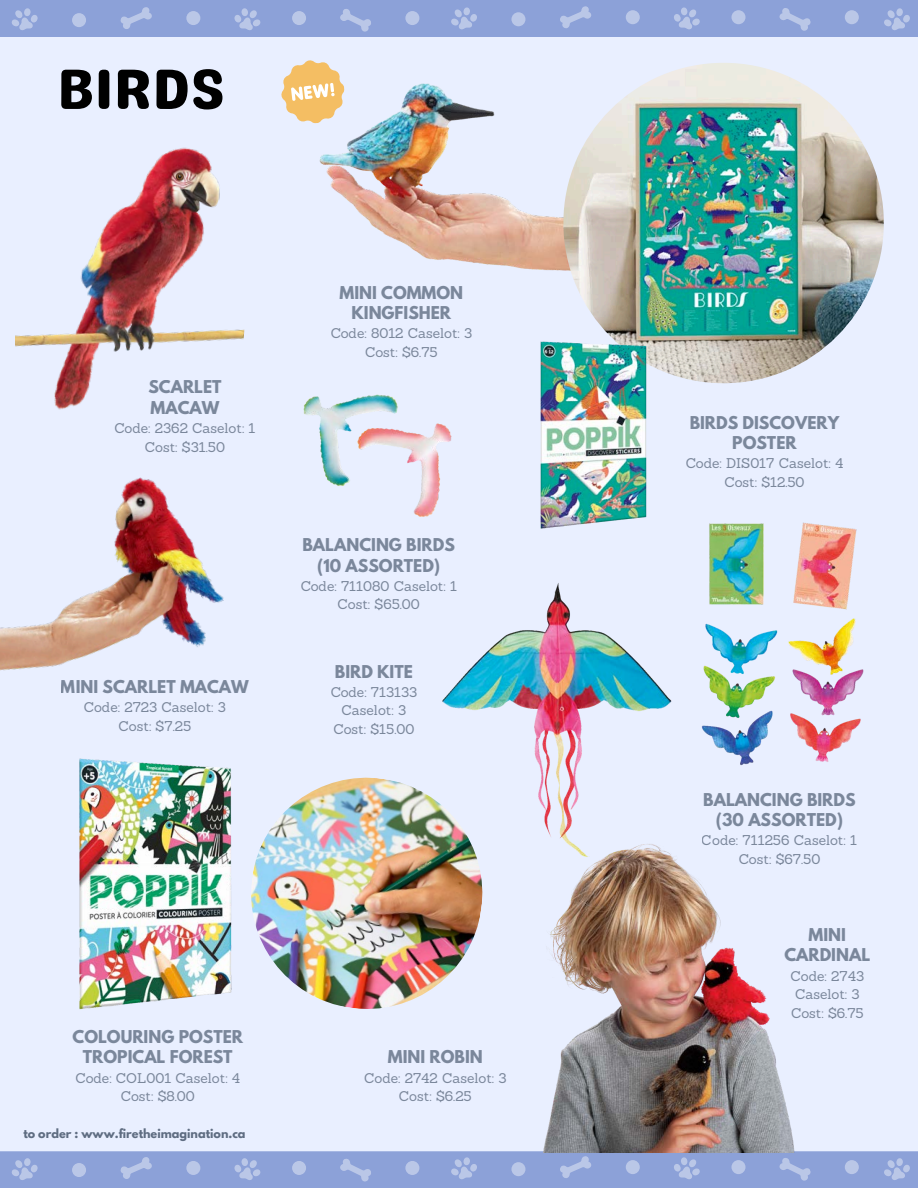
<style>
.page{position:relative;width:918px;height:1188px;background:#8ca1d8}
.page>*{position:absolute;margin:0;border:0;box-sizing:border-box;transform-origin:0 0}
.t1{font:56.7px "Genty Sans";color:#000}
.t2{font:700 15.75px/20.2px "League Spartan";color:#5f6d82;text-align:center}
.t3{font:13.65px/18.5px "Sanchez";color:#5f6d82;text-align:center}
.t4{font:700 11.25px "League Spartan";color:#5f6d82}
</style>
<div class="page">
<div style="left:0;top:37px;width:918px;height:1114px;background:#e9efff"></div>
<svg style="left:340px;top:9px;width:31px;height:18px"></svg>
<svg style="left:12px;top:8px;width:26px;height:22px"></svg>
<div style="left:72px;top:13px;width:14px;height:14px;background:#bac7e7;border-radius:50%"></div>
<svg style="left:234px;top:8px;width:26px;height:22px"></svg>
<svg style="left:120px;top:7px;width:32px;height:22px"></svg>
<div style="left:186px;top:11px;width:14px;height:14px;background:#bac7e7;border-radius:50%"></div>
<div style="left:292px;top:11px;width:14px;height:14px;background:#bac7e7;border-radius:50%"></div>
<div style="left:405px;top:11px;width:14px;height:14px;background:#bac7e7;border-radius:50%"></div>
<svg style="left:779px;top:8px;width:32px;height:23px"></svg>
<svg style="left:451px;top:7px;width:26px;height:20px"></svg>
<div style="left:511px;top:12px;width:14px;height:14px;background:#bac7e7;border-radius:50%"></div>
<svg style="left:674px;top:7px;width:25px;height:22px"></svg>
<svg style="left:560px;top:6px;width:31px;height:21px"></svg>
<div style="left:626px;top:10px;width:14px;height:14px;background:#bac7e7;border-radius:50%"></div>
<div style="left:731px;top:10px;width:15px;height:14px;background:#bac7e7;border-radius:50%"></div>
<div style="left:845px;top:10px;width:14px;height:14px;background:#bac7e7;border-radius:50%"></div>
<svg style="left:884px;top:8px;width:26px;height:22px"></svg>
<svg style="left:340px;top:1159px;width:31px;height:23px"></svg>
<svg style="left:12px;top:1158px;width:26px;height:22px"></svg>
<div style="left:72px;top:1163px;width:14px;height:14px;background:#bac7e7;border-radius:50%"></div>
<svg style="left:234px;top:1158px;width:26px;height:22px"></svg>
<svg style="left:118px;top:1149px;width:37px;height:30px"></svg>
<div style="left:186px;top:1161px;width:14px;height:14px;background:#bac7e7;border-radius:50%"></div>
<div style="left:292px;top:1161px;width:14px;height:14px;background:#bac7e7;border-radius:50%"></div>
<div style="left:405px;top:1161px;width:14px;height:14px;background:#bac7e7;border-radius:50%"></div>
<svg style="left:777px;top:1152px;width:34px;height:29px"></svg>
<svg style="left:451px;top:1157px;width:26px;height:22px"></svg>
<div style="left:511px;top:1162px;width:14px;height:14px;background:#bac7e7;border-radius:50%"></div>
<svg style="left:674px;top:1157px;width:25px;height:22px"></svg>
<svg style="left:557px;top:1152px;width:37px;height:26px"></svg>
<div style="left:626px;top:1160px;width:14px;height:14px;background:#bac7e7;border-radius:50%"></div>
<div style="left:731px;top:1160px;width:15px;height:14px;background:#bac7e7;border-radius:50%"></div>
<div style="left:845px;top:1160px;width:14px;height:14px;background:#bac7e7;border-radius:50%"></div>
<svg style="left:884px;top:1158px;width:26px;height:22px"></svg>
<img style="left:313px;top:27px;width:263px;height:263px">
<img style="left:517px;top:837px;width:296px;height:315px">
<img style="left:8px;top:115px;width:253px;height:294px">
<img style="left:24px;top:747px;width:275px;height:274px">
<img style="left:689px;top:509px;width:192px;height:268px">
<img style="left:299px;top:389px;width:159px;height:130px">
<img style="left:243px;top:770px;width:247px;height:247px">
<img style="left:563px;top:63px;width:321px;height:320px;border-radius:50%">
<img style="left:498px;top:339px;width:191px;height:191px">
<img style="left:0;top:409px;width:273px;height:313px">
<img style="left:437px;top:580px;width:239px;height:282px">
<svg style="left:277px;top:56px;width:71px;height:71px"></svg>
<p class="t1" style="left:57px;top:55px;width:169px">BIRDS</p>
<p class="t2" style="left:148px;top:379px;width:75px;text-align:left">SCARLET<br>MACAW</p>
<p class="t3" style="left:114px;top:419px;width:143px">Code: 2362 Caselot: 1<br>Cost: $31.50</p>
<p class="t2" style="left:61px;top:678px;width:190px">MINI SCARLET MACAW</p>
<p class="t3" style="left:84px;top:698px;width:144px">Code: 2723 Caselot: 3<br>Cost: $7.25</p>
<p class="t2" style="left:340px;top:284px;width:125px">MINI COMMON<br>KINGFISHER</p>
<p class="t3" style="left:330px;top:324px;width:143px">Code: 8012 Caselot: 3<br>Cost: $6.75</p>
<p class="t2" style="left:303px;top:537px;width:154px">BALANCING BIRDS (10 ASSORTED)</p>
<p class="t3" style="left:300px;top:577px;width:158px">Code: 711080 Caselot: 1<br>Cost: $65.00</p>
<p class="t2" style="left:335px;top:663px;width:79px">BIRD KITE</p>
<p class="t3" style="left:330px;top:683px;width:89px">Code: 713133<br>Caselot: 3<br>Cost: $15.00</p>
<p class="t2" style="left:73px;top:1028px;width:172px">COLOURING POSTER<br>TROPICAL FOREST</p>
<p class="t3" style="left:75px;top:1068px;width:166px">Code: COL001 Caselot: 4<br>Cost: $8.00</p>
<p class="t4" style="left:23px;top:1128px;width:224px">to order : www.firetheimagination.ca</p>
<p class="t2" style="left:388px;top:1049px;width:96px">MINI ROBIN</p>
<p class="t3" style="left:364px;top:1068px;width:144px">Code: 2742 Caselot: 3<br>Cost: $6.25</p>
<p class="t2" style="left:690px;top:414px;width:151px">BIRDS DISCOVERY<br>POSTER</p>
<p class="t3" style="left:685px;top:454px;width:160px">Code: DIS017 Caselot: 4<br>Cost: $12.50</p>
<p class="t2" style="left:703px;top:791px;width:154px">BALANCING BIRDS (30 ASSORTED)</p>
<p class="t3" style="left:702px;top:831px;width:157px">Code: 711256 Caselot: 1<br>Cost: $67.50</p>
<p class="t2" style="left:784px;top:927px;width:87px">MINI<br>CARDINAL</p>
<p class="t3" style="left:791px;top:967px;width:75px;text-align:left">Code: 2743<br>Caselot: 3<br>Cost: $6.75</p>
</div>
